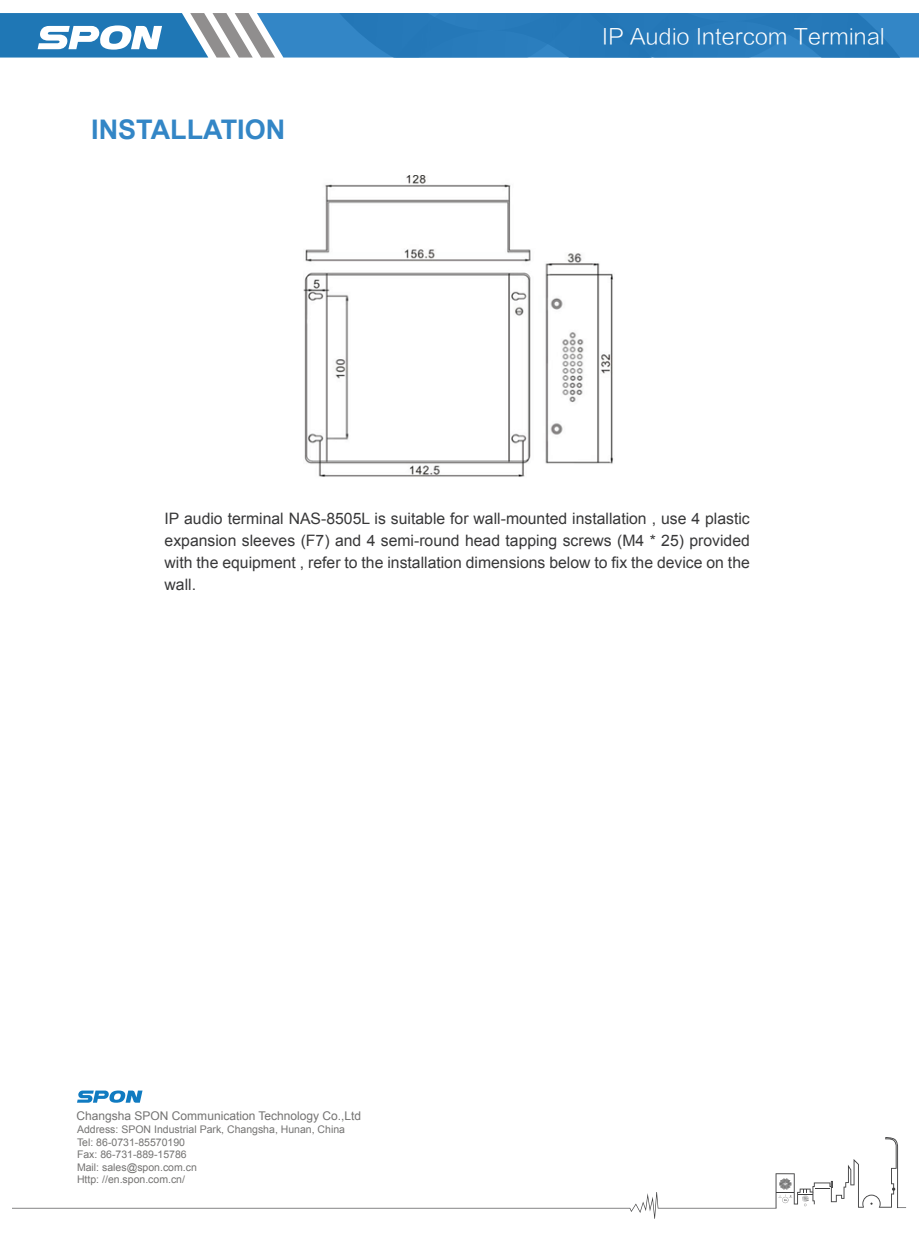
<style>
.page{position:relative;width:919px;height:1238px;background:#fff}
.page>*{position:absolute;margin:0;border:0;box-sizing:border-box;transform-origin:0 0}
.t1{font:700 27px "Arial";color:#3386c6}
.t2{font:21.6px "FZLTXHK";color:#fff}
.t3{font:15.75px/21.9px "Arial";color:#383839;text-align:justify}
.t4{font:12px "Arial";color:#747372}
.t5{font:10.5px/12.6px "Arial";color:#747372}
</style>
<div class="page">
<svg style="left:0;top:13px;width:918px;height:45px;background:#3f87be"></svg>
<svg style="left:12px;top:1137px;width:894px;height:81px"></svg>
<svg style="left:77px;top:1090px;width:65px;height:12px"></svg>
<img style="left:303px;top:175px;width:310px;height:302px">
<h1 class="t1" style="left:91px;top:111px;width:195px">INSTALLATION</h1>
<h2 class="t2" style="left:602px;top:25px;width:284px">IP Audio Intercom Terminal</h2>
<p class="t3" style="left:165px;top:508px;width:586px">IP audio terminal NAS-8505L is suitable for wall-mounted installation , use 4 plastic expansion sleeves (F7) and 4 semi-round head tapping screws (M4 * 25) provided with the equipment , refer to the installation dimensions below to fix the device on the wall.</p>
<p class="t4" style="left:76px;top:1107px;width:286px">Changsha SPON Communication Technology Co.,Ltd</p>
<p class="t5" style="left:77px;top:1123px;width:269px">Address: SPON Industrial Park, Changsha, Hunan, China<br>Tel: 86-0731-85570190<br>Fax: 86-731-889-15786<br>Mail: sales@spon.com.cn<br>Http: //en.spon.com.cn/</p>
</div>
